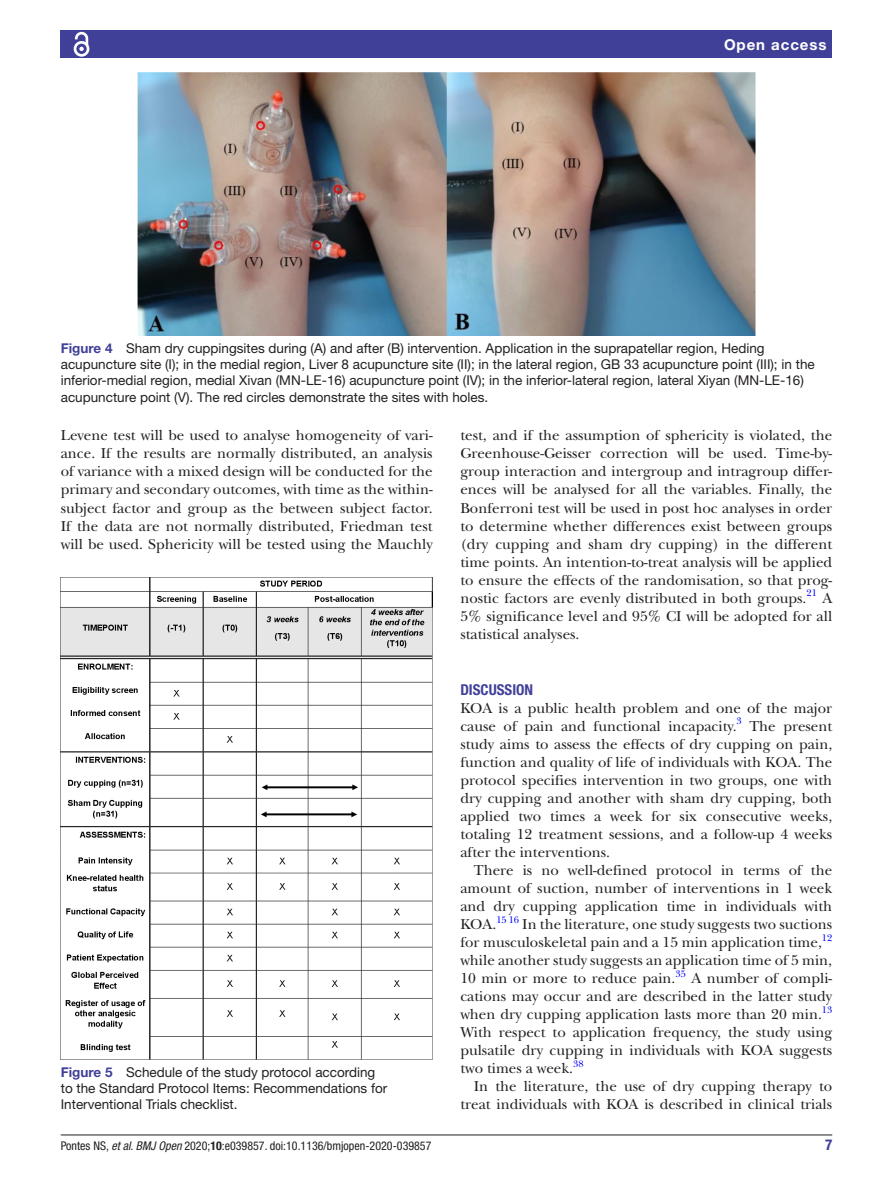
<style>
.page{position:relative;width:893px;height:1191px;background:#fff}
.page>*{position:absolute;margin:0;border:0;box-sizing:border-box;transform-origin:0 0}
.t1{font:15px/18px "New Baskerville";color:#231f20;text-align:justify}
.t2{font:700 condensed 15px "Helvetica Neue LT Std";color:#414099}
.t3{font:700 15px "Helvetica Neue LT Std";letter-spacing:.065em;color:#fff}
.t4{font:13.5px/16.2px "Helvetica Neue LT Std";color:#231f20}
.t5{font:condensed 12px "Helvetica Neue LT Std";color:#231f20}
.t6{font:9.9px "New Baskerville";color:#00f}
.s1{font-weight:700;color:#414099}
.s2{font-style:italic}
.s3{font-weight:700}
</style>
<div class="page">
<hr style="left:61px;top:1134px;width:771px;height:1px;background:#231f20">
<div style="left:61px;top:31px;width:771px;height:27px;background:#414099"></div>
<svg style="left:73px;top:31px;width:17px;height:26px"></svg>
<img style="left:138px;top:73px;width:617px;height:262px">
<img style="left:61px;top:577px;width:372px;height:482px">
<p class="t3" style="left:724px;top:35px;width:104px">Open access</p>
<p class="t4" style="left:61px;top:340px;width:755px"><span class="s1">Figure 4</span> Sham dry cuppingsites during (A) and after (B) intervention. Application in the suprapatellar region, Heding acupuncture site (I); in the medial region, Liver 8 acupuncture site (II); in the lateral region, GB 33 acupuncture point (III); in the inferior-medial region, medial Xivan (MN-LE-16) acupuncture point (IV); in the inferior-lateral region, lateral Xiyan (MN-LE-16) acupuncture point (V). The red circles demonstrate the sites with holes.</p>
<p class="t1" style="left:61px;top:427px;width:373px">Levene test will be used to analyse homogeneity of vari&shy;ance. If the results are normally distributed, an analysis of variance with a mixed design will be conducted for the primary and secondary outcomes, with time as the within&shy;subject factor and group as the between subject factor.<br>If the data are not normally distributed, Friedman test will be used. Sphericity will be tested using the Mauchly</p>
<p class="t1" style="left:460px;top:427px;width:373px">test, and if the assumption of sphericity is violated, the Greenhouse-Geisser correction will be used. Time-by&shy;group interaction and intergroup and intragroup differ&shy;ences will be analysed for all the variables. Finally, the Bonferroni test will be used in post hoc analyses in order to determine whether differences exist between groups (dry cupping and sham dry cupping) in the different time points. An intention-to-treat analysis will be applied to ensure the effects of the randomisation, so that prog&shy;nostic factors are evenly distributed in both groups.</p>
<p class="t6" style="left:806px;top:587px;width:12px">21</p>
<p class="t1" style="left:460px;top:589px;width:373px;text-indent:362px">A 5% significance level and 95% CI will be adopted for all statistical analyses.</p>
<p class="t4" style="left:61px;top:1063px;width:328px"><span class="s1">Figure 5</span> Schedule of the study protocol according to the Standard Protocol Items: Recommendations for<br>Interventional Trials checklist.</p>
<p class="t2" style="left:460px;top:681px;width:74px">DISCUSSION</p>
<p class="t1" style="left:460px;top:699px;width:373px">KOA is a public health problem and one of the major cause of pain and functional incapacity.</p>
<p class="t6" style="left:737px;top:715px;width:7px">3</p>
<p class="t1" style="left:460px;top:717px;width:373px;text-indent:289px">The present study aims to assess the effects of dry cupping on pain, function and quality of life of individuals with KOA. The protocol specifies intervention in two groups, one with dry cupping and another with sham dry cupping, both applied two times a week for six consecutive weeks, totaling 12 treatment sessions, and a follow-up 4 weeks after the interventions.</p>
<p class="t1" style="left:460px;top:861px;width:373px;text-indent:14px">There is no well-defined protocol in terms of the amount of suction, number of interventions in 1 week and dry cupping application time in individuals with KOA.<sup>15</sup> <sup>16</sup> In the literature, one study suggests two suctions for musculoskeletal pain and a 15 min application time,</p>
<p class="t6" style="left:822px;top:931px;width:12px">12</p>
<p class="t1" style="left:460px;top:951px;width:373px">while another study suggests an application time of 5 min,<br>10 min or more to reduce pain.</p>
<p class="t6" style="left:675px;top:967px;width:12px">35</p>
<p class="t1" style="left:460px;top:969px;width:373px;text-indent:231px">A number of compli&shy;cations may occur and are described in the latter study when dry cupping application lasts more than 20 min.<sup>13<br></sup>With respect to application frequency, the study using pulsatile dry cupping in individuals with KOA suggests two times a week.</p>
<p class="t6" style="left:573px;top:1057px;width:12px">38</p>
<p class="t1" style="left:460px;top:1077px;width:373px;text-align:right">In the literature, the use of dry cupping therapy to treat individuals with KOA is described in clinical trials</p>
<p class="t5" style="left:61px;top:1138px;width:372px">Pontes NS, <span class="s2">et al</span>. <span class="s2">BMJ Open</span> 2020;<span class="s3">10</span>:e039857. doi:10.1136/bmjopen-2020-039857</p>
<p class="t2" style="left:825px;top:1135px;width:9px">7</p>
</div>
